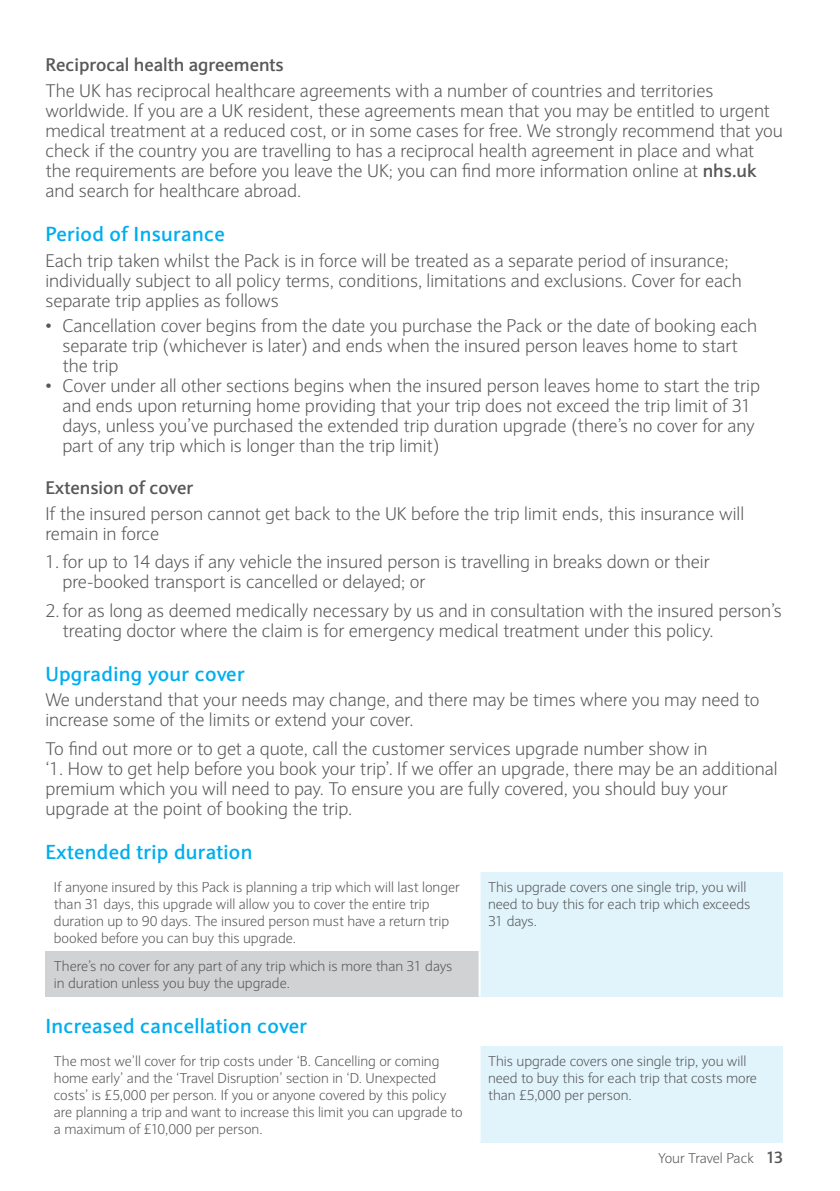
<style>
.page{position:relative;width:840px;height:1191px;background:#fff}
.page>*{position:absolute;margin:0;border:0;box-sizing:border-box;transform-origin:0 0}
.NEW_Heading_2{font:700 20px "Expert Sans";letter-spacing:.015em;color:#00aeef}
.BC___Body_Copy_9_10{font:300 18px/20px "Expert Sans";color:#57585a}
.BC___Body_Copy{font:300 18px/20px "Expert Sans";color:#57585a}
.SH_-_Sub_Header_9_9{font:700 18px "Expert Sans";color:#57585a}
.Solid_Table_body{font:300 14px/17px "Expert Sans";color:#57585a}
.s1{font-weight:700}
.s2{font-weight:700;font-size:16px}
</style>
<div class="page">
<div style="left:479px;top:872px;width:303px;height:124px;background:#e1f4fc"></div>
<div style="left:45px;top:951px;width:434px;height:45px;background:#d1d2d4"></div>
<hr style="left:478px;top:872px;width:2px;height:79px;background:#fff">
<hr style="left:478px;top:951px;width:2px;height:45px;background:#fff">
<div style="left:479px;top:1046px;width:303px;height:96px;background:#e1f4fc"></div>
<hr style="left:478px;top:1046px;width:2px;height:96px;background:#fff">
<p class="SH_-_Sub_Header_9_9" style="left:45px;top:53px;width:240px">Reciprocal health agreements</p>
<p class="BC___Body_Copy_9_10" style="left:45px;top:80px;width:738px">The UK has reciprocal healthcare agreements with a number of countries and territories worldwide. If you are a UK resident, these agreements mean that you may be entitled to urgent medical treatment at a reduced cost, or in some cases for free. We strongly recommend that you check if the country you are travelling to has a reciprocal health agreement in place and what the requirements are before you leave the UK; you can find more information online at <span class="s1">nhs.uk </span>and search for healthcare abroad.</p>
<p class="NEW_Heading_2" style="left:45px;top:221px;width:181px">Period of Insurance</p>
<p class="BC___Body_Copy" style="left:45px;top:250px;width:697px">Each trip taken whilst the Pack is in force will be treated as a separate period of insurance; individually subject to all policy terms, conditions, limitations and exclusions. Cover for each separate trip applies as follows</p>
<p class="BC___Body_Copy_9_10" style="left:62px;top:316px;width:695px;text-indent:-17px">• Cancellation cover begins from the date you purchase the Pack or the date of booking each separate trip (whichever is later) and ends when the insured person leaves home to start the trip</p>
<p class="BC___Body_Copy_9_10" style="left:62px;top:376px;width:698px;text-indent:-17px">• Cover under all other sections begins when the insured person leaves home to start the trip and ends upon returning home providing that your trip does not exceed the trip limit of 31 days, unless you’ve purchased the extended trip duration upgrade (there’s no cover for any part of any trip which is longer than the trip limit)</p>
<p class="SH_-_Sub_Header_9_9" style="left:45px;top:476px;width:149px">Extension of cover</p>
<p class="BC___Body_Copy" style="left:45px;top:503px;width:699px">If the insured person cannot get back to the UK before the trip limit ends, this insurance will remain in force</p>
<p class="BC___Body_Copy_9_10" style="left:62px;top:552px;width:648px;text-indent:-17px">1. for up to 14 days if any vehicle the insured person is travelling in breaks down or their pre-booked transport is cancelled or delayed; or</p>
<p class="BC___Body_Copy_9_10" style="left:62px;top:600px;width:720px;text-indent:-17px">2. for as long as deemed medically necessary by us and in consultation with the insured person’s treating doctor where the claim is for emergency medical treatment under this policy.</p>
<p class="NEW_Heading_2" style="left:45px;top:660px;width:201px">Upgrading your cover</p>
<p class="BC___Body_Copy" style="left:45px;top:690px;width:715px">We understand that your needs may change, and there may be times where you may need to increase some of the limits or extend your cover.</p>
<p class="BC___Body_Copy" style="left:45px;top:738px;width:733px">To find out more or to get a quote, call the customer services upgrade number show in<br>‘1. How to get help before you book your trip’. If we offer an upgrade, there may be an additional premium which you will need to pay. To ensure you are fully covered, you should buy your upgrade at the point of booking the trip.</p>
<p class="NEW_Heading_2" style="left:45px;top:838px;width:208px">Extended trip duration</p>
<p class="Solid_Table_body" style="left:54px;top:878px;width:407px">If anyone insured by this Pack is planning a trip which will last longer than 31 days, this upgrade will allow you to cover the entire trip duration up to 90 days. The insured person must have a return trip booked before you can buy this upgrade.</p>
<p class="Solid_Table_body" style="left:488px;top:878px;width:264px">This upgrade covers one single trip, you will need to buy this for each trip which exceeds<br>31 days.</p>
<p class="Solid_Table_body" style="left:54px;top:957px;width:400px">There’s no cover for any part of any trip which is more than 31 days in duration unless you buy the upgrade.</p>
<p class="NEW_Heading_2" style="left:45px;top:1012px;width:263px">Increased cancellation cover</p>
<p class="Solid_Table_body" style="left:54px;top:1052px;width:410px">The most we’ll cover for trip costs under ‘B. Cancelling or coming home early’ and the ‘Travel Disruption’ section in ‘D. Unexpected costs’ is £5,000 per person. If you or anyone covered by this policy are planning a trip and want to increase this limit you can upgrade to a maximum of £10,000 per person.</p>
<p class="Solid_Table_body" style="left:488px;top:1052px;width:270px">This upgrade covers one single trip, you will need to buy this for each trip that costs more than £5,000 per person.</p>
<p class="Solid_Table_body" style="left:657px;top:1149px;width:126px">Your Travel Pack <span class="s2">13</span></p>
</div>
